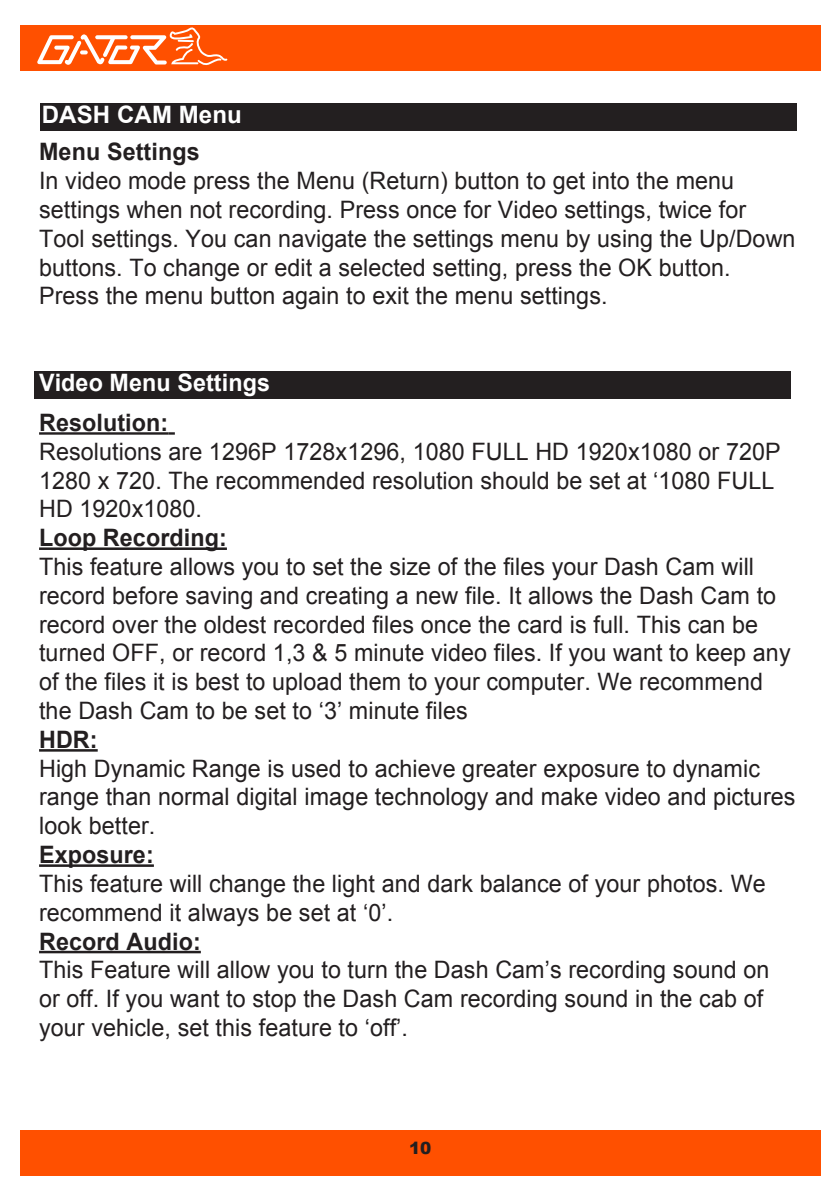
<style>
.page{position:relative;width:840px;height:1191px;background:#fff}
.page>*{position:absolute;margin:0;border:0;box-sizing:border-box;transform-origin:0 0}
.t1{font:24px/28.8px "Arial";letter-spacing:.005em;color:#231f20}
.t2{font:700 24px "Arial";letter-spacing:.005em;color:#231f20}
.t3{font:700 24px "Arial";letter-spacing:.005em;color:#fff}
.t4{font:900 16.8px "Arial";color:#231f20}
</style>
<div class="page">
<div style="left:34px;top:371px;width:756px;height:28px;background:#231f20"></div>
<hr style="left:39px;top:432px;width:129px;height:3px;background:#231f20">
<svg style="left:168px;top:432px;width:7px;height:3px"></svg>
<hr style="left:39px;top:547px;width:188px;height:3px;background:#231f20">
<hr style="left:39px;top:749px;width:59px;height:2px;background:#231f20">
<hr style="left:39px;top:864px;width:115px;height:3px;background:#231f20">
<hr style="left:39px;top:950px;width:162px;height:3px;background:#231f20">
<div style="left:21px;top:25px;width:799px;height:46px;background:#ff5000"></div>
<svg style="left:37px;top:27px;width:190px;height:39px"></svg>
<div style="left:40px;top:103px;width:756px;height:28px;background:#231f20"></div>
<div style="left:21px;top:1130px;width:799px;height:46px;background:#ff5000"></div>
<p class="t3" style="left:42px;top:99px;width:201px">DASH CAM Menu</p>
<p class="t2" style="left:39px;top:136px;width:162px">Menu Settings</p>
<p class="t1" style="left:39px;top:167px;width:757px">In video mode press the Menu (Return) button to get into the menu settings when not recording. Press once for Video settings, twice for Tool settings. You can navigate the settings menu by using the Up/Down buttons. To change or edit a selected setting, press the OK button.<br>Press the menu button again to exit the menu settings.</p>
<p class="t3" style="left:39px;top:367px;width:232px">Video Menu Settings</p>
<p class="t2" style="left:39px;top:407px;width:130px">Resolution:</p>
<p class="t1" style="left:39px;top:437px;width:742px">Resolutions are 1296P 1728x1296, 1080 FULL HD 1920x1080 or 720P<br>1280 x 720. The recommended resolution should be set at ‘1080 FULL<br>HD 1920x1080.</p>
<p class="t2" style="left:39px;top:522px;width:189px">Loop Recording:</p>
<p class="t1" style="left:39px;top:552px;width:752px">This feature allows you to set the size of the files your Dash Cam will record before saving and creating a new file. It allows the Dash Cam to record over the oldest recorded files once the card is full. This can be turned OFF, or record 1,3 &amp; 5 minute video files. If you want to keep any of the files it is best to upload them to your computer. We recommend the Dash Cam to be set to ‘3’ minute files</p>
<p class="t2" style="left:39px;top:723px;width:60px">HDR:</p>
<p class="t1" style="left:39px;top:754px;width:757px">High Dynamic Range is used to achieve greater exposure to dynamic range than normal digital image technology and make video and pictures look better.</p>
<p class="t2" style="left:39px;top:839px;width:116px">Exposure:</p>
<p class="t1" style="left:39px;top:869px;width:727px">This feature will change the light and dark balance of your photos. We recommend it always be set at ‘0’.</p>
<p class="t2" style="left:39px;top:925px;width:163px">Record Audio:</p>
<p class="t1" style="left:39px;top:955px;width:731px">This Feature will allow you to turn the Dash Cam’s recording sound on or off. If you want to stop the Dash Cam recording sound in the cab of your vehicle, set this feature to ‘off’.</p>
<p class="t4" style="left:409px;top:1135px;width:24px">10</p>
</div>
